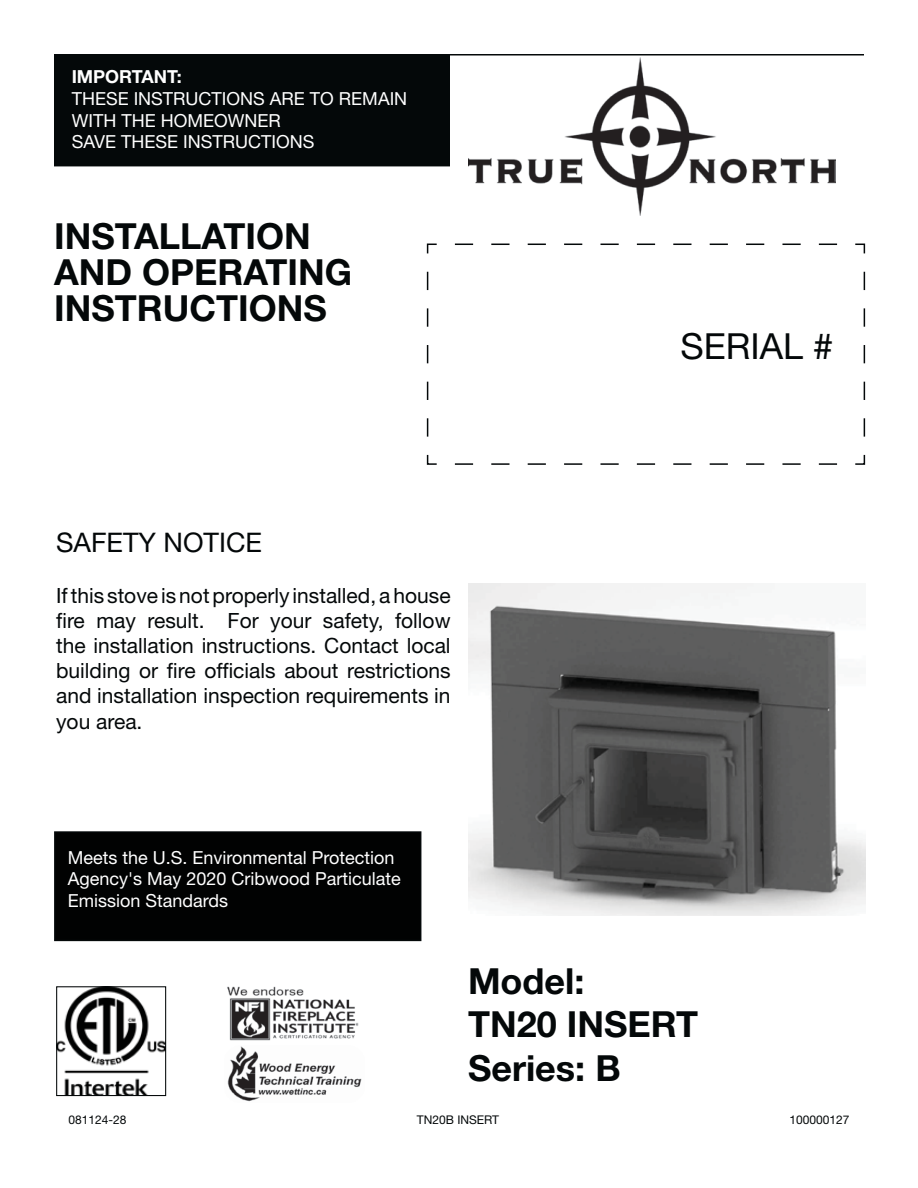
<style>
.page{position:relative;width:918px;height:1188px;background:#fff}
.page>*{position:absolute;margin:0;border:0;box-sizing:border-box;transform-origin:0 0}
.t1{font:700 36px/36px "Helvetica Neue LT Std";color:#040809}
.t2{font:36px "Helvetica Neue LT Std";color:#040809}
.t3{font:27px "Helvetica Neue LT Std";color:#040809}
.t4{font:21px/25.2px "Helvetica Neue LT Std";color:#040809;text-align:justify}
.t5{font:18px/21.6px "Helvetica Neue LT Std";color:#fff}
.t6{font:700 18px "Helvetica Neue LT Std";color:#fff}
.t7{font:12px "Helvetica Neue LT Std";color:#040809}
</style>
<div class="page">
<div style="left:55px;top:832px;width:366px;height:108px;background:#010202"></div>
<div style="left:54px;top:831px;width:367px;height:110px;border:2px solid #040809"></div>
<div style="left:55px;top:55px;width:394px;height:111px;background:#040809"></div>
<hr style="left:54px;top:54px;width:810px;height:2px;background:#040809">
<img style="left:227px;top:986px;width:132px;height:55px">
<img style="left:227px;top:1046px;width:135px;height:56px">
<img style="left:468px;top:583px;width:397px;height:333px">
<img style="left:58px;top:988px;width:106px;height:106px">
<div style="left:56px;top:986px;width:110px;height:110px;border:1px solid #040809"></div>
<svg style="left:427px;top:272px;width:1px;height:165px"></svg>
<svg style="left:455px;top:463px;width:383px;height:2px"></svg>
<svg style="left:864px;top:271px;width:1px;height:166px"></svg>
<svg style="left:454px;top:244px;width:383px;height:1px"></svg>
<svg style="left:426px;top:454px;width:11px;height:11px"></svg>
<svg style="left:855px;top:454px;width:11px;height:11px"></svg>
<svg style="left:855px;top:243px;width:11px;height:11px"></svg>
<svg style="left:426px;top:243px;width:11px;height:11px"></svg>
<img style="left:468px;top:58px;width:368px;height:158px">
<p class="t6" style="left:72px;top:70px;width:112px">IMPORTANT:</p>
<p class="t5" style="left:72px;top:89px;width:337px">THESE INSTRUCTIONS ARE TO REMAIN<br>WITH THE HOMEOWNER<br>SAVE THESE INSTRUCTIONS</p>
<h1 class="t1" style="left:54px;top:222px;width:299px">INSTALLATION<br>AND OPERATING<br>INSTRUCTIONS</h1>
<h1 class="t2" style="left:680px;top:333px;width:154px">SERIAL #</h1>
<p class="t3" style="left:56px;top:533px;width:207px">SAFETY NOTICE</p>
<p class="t4" style="left:56px;top:584px;width:396px">If this stove is not properly installed, a house fire may result. For your safety, follow the installation instructions. Contact local building or fire officials about restrictions and installation inspection requirements in you area.</p>
<p class="t5" style="left:68px;top:848px;width:335px">Meets the U.S. Environmental Protection<br>Agency's May 2020 Cribwood Particulate<br>Emission Standards</p>
<h1 class="t1" style="left:468px;top:963px;width:232px;line-height:43.2px">Model:<br>TN20 INSERT<br>Series: B</h1>
<p class="t7" style="left:69px;top:1115px;width:60px">081124-28</p>
<p class="t7" style="left:417px;top:1115px;width:84px">TN20B INSERT</p>
<p class="t7" style="left:789px;top:1115px;width:62px">100000127</p>
</div>
